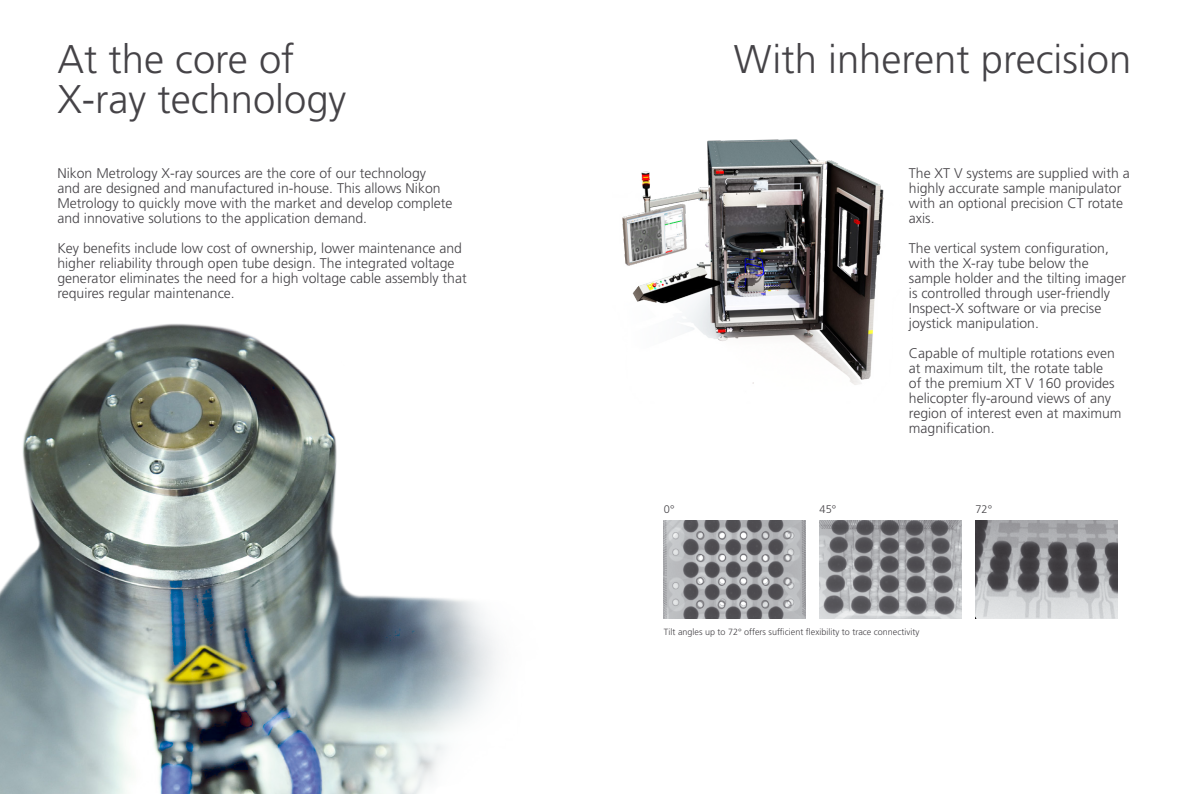
<style>
.page{position:relative;width:1191px;height:794px;background:#fff}
.page>*{position:absolute;margin:0;border:0;box-sizing:border-box;transform-origin:0 0}
.t1{font:300 40px/40px "Frutiger LT Std";color:#454347}
.t2{font:300 14px/15px "Frutiger LT Std";color:#454347}
.t3{font:300 11px "Frutiger LT Std";color:#454347}
.t4{font:300 9px "Frutiger LT Std";color:#454347}
</style>
<div class="page">
<img style="left:0;top:323px;width:497px;height:471px">
<img style="left:622px;top:139px;width:262px;height:246px">
<img style="left:664px;top:520px;width:141px;height:98px">
<img style="left:819px;top:520px;width:142px;height:98px">
<img style="left:975px;top:520px;width:142px;height:98px">
<h1 class="t1" style="left:57px;top:40px;width:290px">At the core of<br>X-ray technology</h1>
<h1 class="t1" style="left:734px;top:40px;width:399px">With inherent precision</h1>
<p class="t2" style="left:57px;top:166px;width:396px">Nikon Metrology X-ray sources are the core of our technology<br>and are designed and manufactured in-house. This allows Nikon Metrology to quickly move with the market and develop complete and innovative solutions to the application demand.</p>
<p class="t2" style="left:57px;top:241px;width:411px">Key benefits include low cost of ownership, lower maintenance and higher reliability through open tube design. The integrated voltage generator eliminates the need for a high voltage cable assembly that requires regular maintenance.</p>
<p class="t2" style="left:909px;top:166px;width:222px">The XT V systems are supplied with a highly accurate sample manipulator with an optional precision CT rotate axis.</p>
<p class="t2" style="left:909px;top:241px;width:219px">The vertical system configuration, with the X-ray tube below the sample holder and the tilting imager is controlled through user-friendly Inspect-X software or via precise joystick manipulation.</p>
<p class="t2" style="left:909px;top:346px;width:214px">Capable of multiple rotations even at maximum tilt, the rotate table<br>of the premium XT V 160 provides helicopter fly-around views of any region of interest even at maximum magnification.</p>
<p class="t3" style="left:664px;top:503px;width:12px">0°</p>
<p class="t3" style="left:819px;top:503px;width:18px">45°</p>
<p class="t3" style="left:975px;top:503px;width:18px">72°</p>
<p class="t4" style="left:664px;top:626px;width:257px">Tilt angles up to 72° offers sufficient flexibility to trace connectivity</p>
</div>
